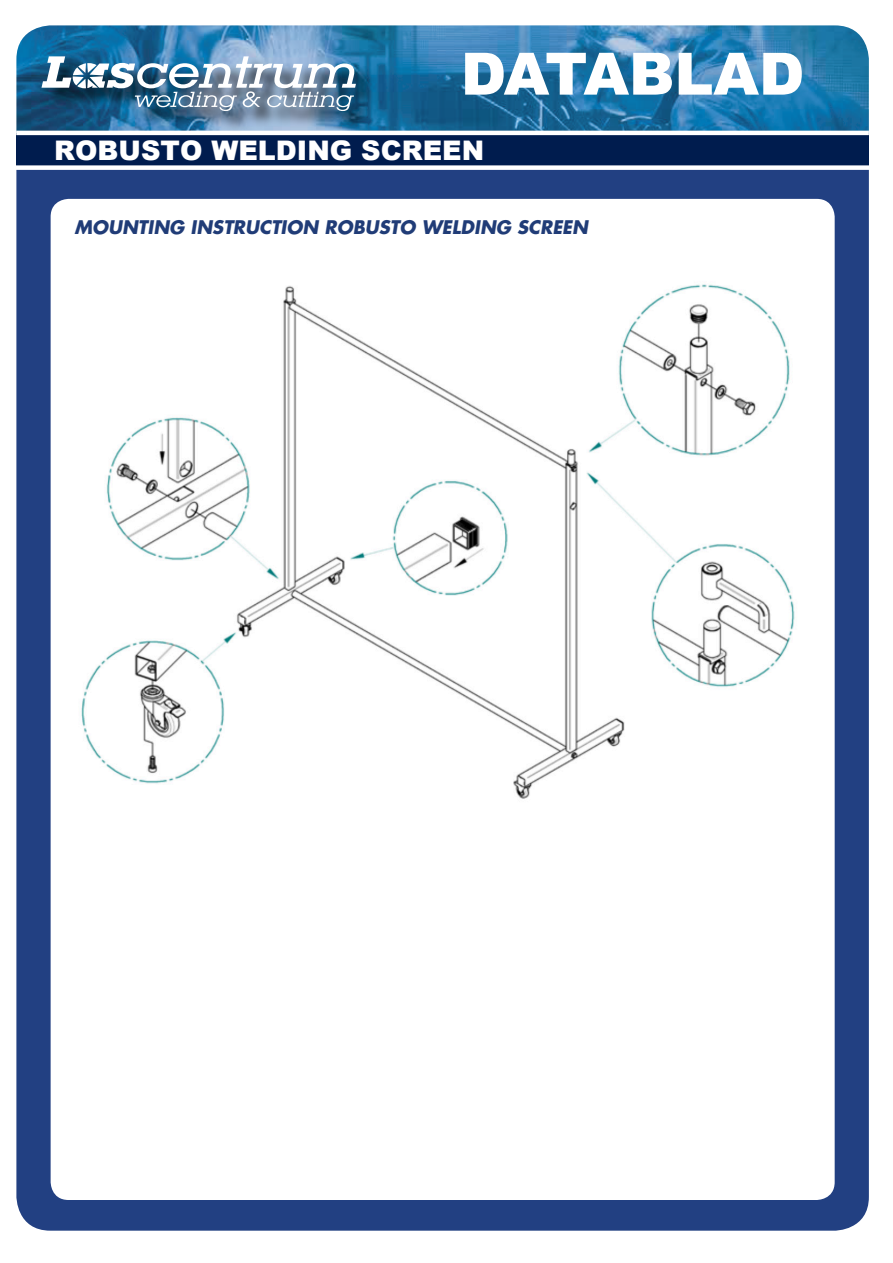
<style>
.page{position:relative;width:893px;height:1263px;background:#fff}
.page>*{position:absolute;margin:0;border:0;box-sizing:border-box;transform-origin:0 0}
.t1{font:900 58.5px "Arial";color:#fff}
.t2{font:900 27px "Arial";color:#fff}
.t3{font:italic 700 18px "Kudos S Si";color:#203c77}
</style>
<div class="page">
<div style="left:16px;top:107px;width:853px;height:1124px;background:#224082;border-radius:34px"></div>
<img style="left:16px;top:25px;width:853px;height:106px">
<div style="left:16px;top:133px;width:853px;height:35px;background:#001c4e"></div>
<div style="left:51px;top:199px;width:784px;height:1001px;background:#fff;border-radius:18px"></div>
<hr style="left:16px;top:131px;width:853px;height:4px;background:#fff">
<div style="left:14px;top:165px;width:859px;height:5px;background:#fff"></div>
<img style="left:38px;top:53px;width:341px;height:78px">
<img style="left:42px;top:56px;width:314px;height:55px">
<img style="left:81px;top:284px;width:714px;height:515px">
<h1 class="t1" style="left:629px;top:31px;width:219px">SHEET</h1>
<h1 class="t1" style="left:461px;top:31px;width:345px">DATABLAD</h1>
<h2 class="t2" style="left:54px;top:131px;width:431px">ROBUSTO WELDING SCREEN</h2>
<p class="t3" style="left:74px;top:215px;width:515px">MOUNTING INSTRUCTION ROBUSTO WELDING SCREEN</p>
</div>
